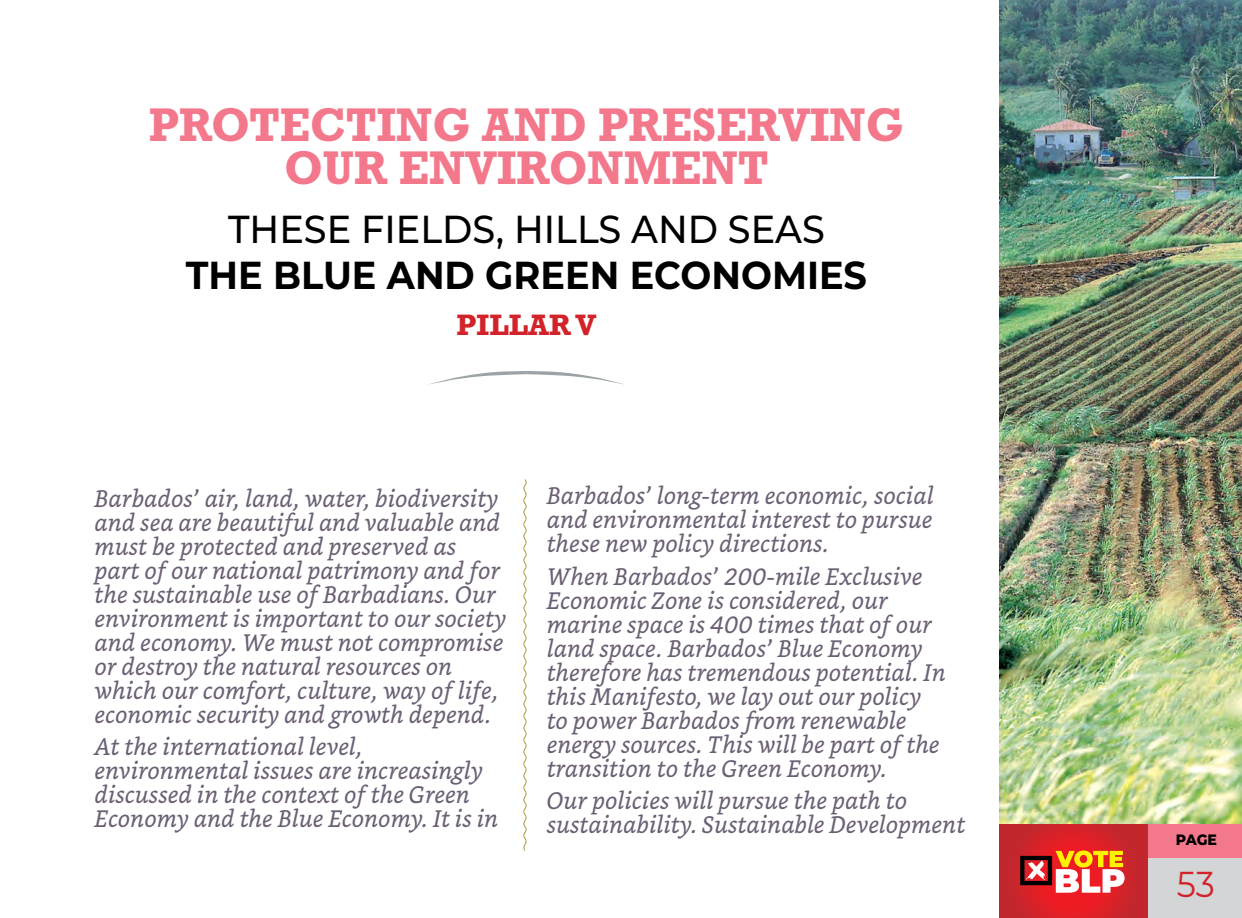
<style>
.page{position:relative;width:1242px;height:918px;background:#fff}
.page>*{position:absolute;margin:0;border:0;box-sizing:border-box;transform-origin:0 0}
.BIG_HEAD{font:700 48px/43.5px "Rockwell Std";color:#f3788b;text-align:center;scale:.95 1}
.HEAD_BLACK{font:500 39px "Montserrat";color:#000;scale:.94 1}
.HEAD_BLACK-2{font:700 39px "Montserrat";color:#000;scale:.94 1}
.t1{font:36px "Montserrat";color:#d2232a;scale:.94 1}
.HEAD_BLACK-3{font:700 30px "Rockwell Std";color:#d2232a}
.italic_emphasis{font:italic 24px/24px "Bookerly";color:#6b6074;scale:.95 1}
.t2{font:800 15px "Montserrat";color:#000;scale:.94 1}
</style>
<div class="page">
<div style="left:1148px;top:824px;width:94px;height:36px;background:#f3788b"></div>
<div style="left:1148px;top:858px;width:94px;height:60px;background:#d4d5d6"></div>
<svg style="left:999px;top:824px;width:149px;height:94px;background:#d0232a"></svg>
<svg style="left:1020px;top:851px;width:105px;height:42px"></svg>
<svg style="left:523px;top:479px;width:4px;height:372px"></svg>
<svg style="left:428px;top:371px;width:197px;height:14px"></svg>
<img style="left:999px;top:0;width:243px;height:823px">
<p class="BIG_HEAD" style="left:149px;top:102px;width:797px">PROTECTING AND PRESERVING<br>OUR ENVIRONMENT</p>
<p class="HEAD_BLACK" style="left:228px;top:202px;width:636px">THESE FIELDS, HILLS AND SEAS</p>
<p class="HEAD_BLACK-2" style="left:186px;top:247px;width:726px">THE BLUE AND GREEN ECONOMIES</p>
<p class="HEAD_BLACK-3" style="left:457px;top:308px;width:141px">PILLAR V</p>
<p class="italic_emphasis" style="left:94px;top:486px;width:435px">Barbados’ air, land, water, biodiversity and sea are beautiful and valuable and must be protected and preserved as part of our national patrimony and for the sustainable use of Barbadians. Our environment is important to our society and economy. We must not compromise or destroy the natural resources on which our comfort, culture, way of life, economic security and growth depend.</p>
<p class="italic_emphasis" style="left:94px;top:735px;width:426px">At the international level, environmental issues are increasingly discussed in the context of the Green Economy and the Blue Economy. It is in</p>
<p class="italic_emphasis" style="left:547px;top:484px;width:409px;text-align:justify">Barbados’ long-term economic, social and environmental interest to pursue these new policy directions.</p>
<p class="italic_emphasis" style="left:547px;top:564px;width:422px">When Barbados’ 200-mile Exclusive Economic Zone is considered, our marine space is 400 times that of our land space. Barbados’ Blue Economy therefore has tremendous potential. In this Manifesto, we lay out our policy to power Barbados from renewable energy sources. This will be part of the transition to the Green Economy.</p>
<p class="italic_emphasis" style="left:547px;top:789px;width:442px">Our policies will pursue the path to sustainability. Sustainable Development</p>
<p class="t2" style="left:1176px;top:828px;width:45px">PAGE</p>
<h3 class="t1" style="left:1177px;top:859px;width:42px">53</h3>
</div>
